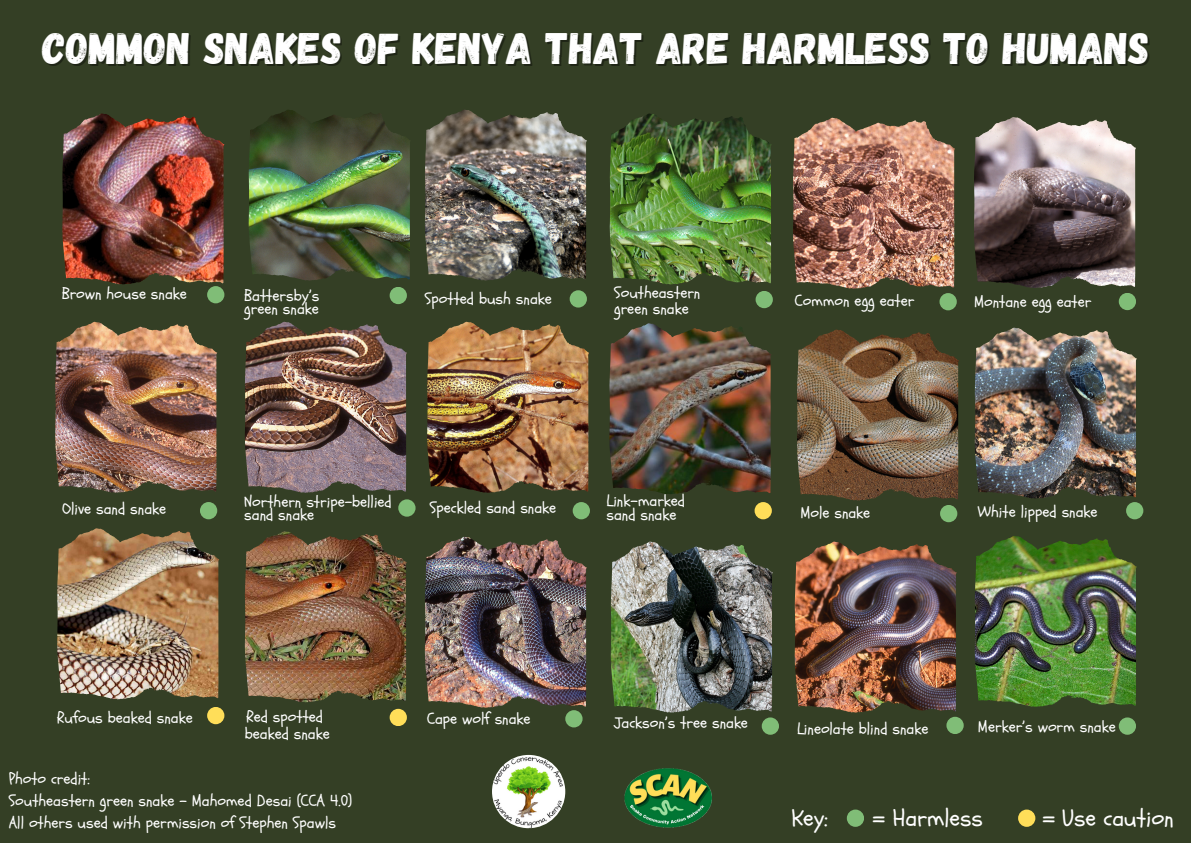
<style>
.page{position:relative;width:1191px;height:843px;background:#fff}
.page>*{position:absolute;margin:0;border:0;box-sizing:border-box;transform-origin:0 0}
.t1{font:44px "Gagalin";color:#fff}
.t2{font:24px "Schoolbell";color:#fff}
.t3{font:16px "Schoolbell";color:#fff}
</style>
<div class="page">
<img style="left:0;top:0;width:1190px;height:842px">
<img style="left:111px;top:116px;width:113px;height:28px">
<img style="left:297px;top:112px;width:113px;height:28px">
<img style="left:473px;top:539px;width:114px;height:28px">
<img style="left:104px;top:324px;width:113px;height:28px">
<img style="left:106px;top:530px;width:113px;height:29px">
<img style="left:293px;top:324px;width:114px;height:28px">
<img style="left:475px;top:324px;width:114px;height:28px">
<img style="left:845px;top:332px;width:113px;height:28px">
<img style="left:658px;top:116px;width:113px;height:28px">
<img style="left:658px;top:326px;width:113px;height:28px">
<img style="left:1023px;top:330px;width:113px;height:28px">
<img style="left:841px;top:120px;width:113px;height:28px">
<img style="left:1022px;top:119px;width:113px;height:29px">
<img style="left:293px;top:533px;width:114px;height:29px">
<img style="left:473px;top:112px;width:114px;height:28px">
<img style="left:659px;top:544px;width:113px;height:28px">
<img style="left:843px;top:544px;width:113px;height:28px">
<img style="left:1023px;top:538px;width:113px;height:28px">
<div style="left:207px;top:286px;width:17px;height:17px;background:#80bd77;border-radius:50%"></div>
<div style="left:389px;top:287px;width:18px;height:17px;background:#80bd77;border-radius:50%"></div>
<div style="left:200px;top:502px;width:17px;height:17px;background:#80bd77;border-radius:50%"></div>
<div style="left:398px;top:499px;width:17px;height:17px;background:#80bd77;border-radius:50%"></div>
<div style="left:565px;top:710px;width:17px;height:17px;background:#80bd77;border-radius:50%"></div>
<div style="left:939px;top:505px;width:18px;height:17px;background:#80bd77;border-radius:50%"></div>
<div style="left:939px;top:293px;width:17px;height:17px;background:#80bd77;border-radius:50%"></div>
<div style="left:1118px;top:293px;width:17px;height:17px;background:#80bd77;border-radius:50%"></div>
<div style="left:946px;top:716px;width:17px;height:17px;background:#80bd77;border-radius:50%"></div>
<div style="left:1118px;top:717px;width:17px;height:17px;background:#80bd77;border-radius:50%"></div>
<div style="left:761px;top:717px;width:18px;height:17px;background:#80bd77;border-radius:50%"></div>
<div style="left:569px;top:290px;width:18px;height:17px;background:#80bd77;border-radius:50%"></div>
<div style="left:572px;top:502px;width:18px;height:17px;background:#80bd77;border-radius:50%"></div>
<div style="left:755px;top:291px;width:17px;height:17px;background:#80bd77;border-radius:50%"></div>
<div style="left:754px;top:502px;width:17px;height:17px;background:#ffde59;border-radius:50%"></div>
<div style="left:207px;top:706px;width:17px;height:18px;background:#ffde59;border-radius:50%"></div>
<div style="left:389px;top:708px;width:18px;height:17px;background:#ffde59;border-radius:50%"></div>
<div style="left:1017px;top:809px;width:18px;height:17px;background:#ffde59;border-radius:50%"></div>
<div style="left:846px;top:809px;width:18px;height:17px;background:#80bd77;border-radius:50%"></div>
<img style="left:492px;top:754px;width:73px;height:73px;border-radius:50%">
<img style="left:623px;top:759px;width:88px;height:83px">
<div style="left:1125px;top:502px;width:18px;height:17px;background:#80bd77;border-radius:50%"></div>
<p class="t1" style="left:42px;top:20px;width:1108px">COMMON SNAKES OF KENYA THAT ARE HARMLESS TO HUMANS</p>
<p class="t3" style="left:62px;top:283px;width:127px">Brown house snake</p>
<p class="t3" style="left:244px;top:285px;width:76px">Battersby’s</p>
<p class="t3" style="left:244px;top:298px;width:76px">green snake</p>
<p class="t3" style="left:425px;top:288px;width:128px">Spotted bush snake</p>
<p class="t3" style="left:614px;top:282px;width:88px">Southeastern</p>
<p class="t3" style="left:614px;top:298px;width:76px">green snake</p>
<p class="t3" style="left:794px;top:290px;width:121px">Common egg eater</p>
<p class="t3" style="left:973px;top:291px;width:119px">Montane egg eater</p>
<p class="t3" style="left:62px;top:497px;width:105px">Olive sand snake</p>
<p class="t3" style="left:244px;top:491px;width:149px">Northern stripe-bellied</p>
<p class="t3" style="left:244px;top:504px;width:71px">sand snake</p>
<p class="t3" style="left:430px;top:497px;width:128px">Speckled sand snake</p>
<p class="t3" style="left:606px;top:490px;width:80px">Link-marked</p>
<p class="t3" style="left:606px;top:504px;width:71px">sand snake</p>
<p class="t3" style="left:800px;top:501px;width:71px">Mole snake</p>
<p class="t3" style="left:977px;top:501px;width:121px">White lipped snake</p>
<p class="t3" style="left:57px;top:707px;width:137px">Rufous beaked snake</p>
<p class="t3" style="left:246px;top:705px;width:78px">Red spotted</p>
<p class="t3" style="left:245px;top:722px;width:86px">beaked snake</p>
<p class="t3" style="left:9px;top:768px;width:83px">Photo credit:</p>
<p class="t3" style="left:9px;top:790px;width:345px">Southeastern green snake - Mahomed Desai (CCA 4.0)</p>
<p class="t3" style="left:9px;top:811px;width:329px">All others used with permission of Stephen Spawls</p>
<p class="t3" style="left:427px;top:708px;width:105px">Cape wolf snake</p>
<p class="t3" style="left:614px;top:712px;width:135px">Jackson’s tree snake</p>
<p class="t3" style="left:797px;top:717px;width:133px">Lineolate blind snake</p>
<p class="t3" style="left:977px;top:715px;width:139px">Merker’s worm snake</p>
<p class="t2" style="left:791px;top:801px;width:38px">Key:</p>
<p class="t2" style="left:872px;top:801px;width:112px">= Harmless</p>
<p class="t2" style="left:1042px;top:801px;width:133px">= Use caution</p>
</div>
